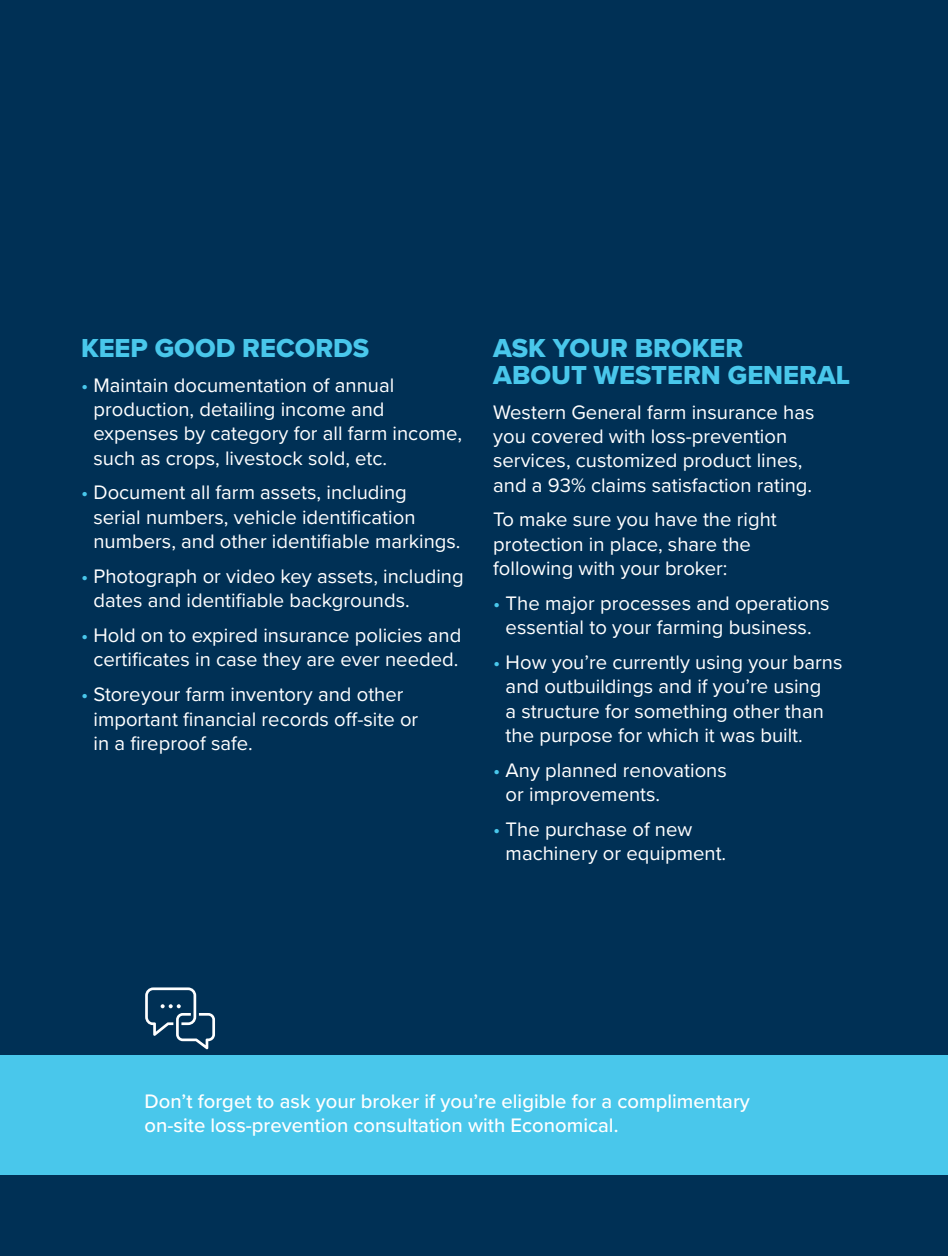
<style>
.page{position:relative;width:948px;height:1256px;background:#003055}
.page>*{position:absolute;margin:0;border:0;box-sizing:border-box;transform-origin:0 0}
.t1{font:27px/27px "Proxima Nova Extrabld";color:#49c7eb}
.t2{font:20.25px/24.3px "Proxima Nova";color:#fff}
.t3{font:500 20.25px/24.3px "Proxima Nova";color:#fff}
.s1{color:#49c7eb}
</style>
<div class="page">
<div style="left:0;top:1055px;width:948px;height:119px;background:#49c7eb"></div>
<svg style="left:145px;top:987px;width:70px;height:62px"></svg>
<h1 class="t1" style="left:81px;top:334px;width:290px">KEEP GOOD RECORDS</h1>
<h1 class="t1" style="left:493px;top:334px;width:358px">ASK YOUR BROKER<br>ABOUT WESTERN GENERAL</h1>
<p class="t2" style="left:493px;top:399px;width:323px">Western General farm insurance has you covered with loss-prevention services, customized product lines, and a 93% claims satisfaction rating.</p>
<p class="t2" style="left:493px;top:506px;width:285px">To make sure you have the right protection in place, share the following with your broker:</p>
<p class="t2" style="left:93px;top:372px;width:370px;text-indent:-12px"><span class="s1">•</span> Maintain documentation of annual production, detailing income and expenses by category for all farm income, such as crops, livestock sold, etc.</p>
<p class="t2" style="left:93px;top:479px;width:369px;text-indent:-12px"><span class="s1">•</span> Document all farm assets, including<br>serial numbers, vehicle identifcation numbers, and other identifable markings.</p>
<p class="t2" style="left:93px;top:563px;width:372px;text-indent:-12px"><span class="s1">•</span> Photograph or video key assets, including dates and identifable backgrounds.</p>
<p class="t2" style="left:81px;top:622px;width:382px;text-align:center"><span class="s1">•</span> Hold on to expired insurance policies and certifcates in case they are ever needed.</p>
<p class="t2" style="left:93px;top:681px;width:326px;text-indent:-12px"><span class="s1">•</span> Storeyour farm inventory and other important fnancial records of-site or in a freproof safe.</p>
<p class="t2" style="left:493px;top:590px;width:338px;text-align:center"><span class="s1">•</span> The major processes and operations essential to your farming business.</p>
<p class="t2" style="left:506px;top:649px;width:338px;text-indent:-12px"><span class="s1">•</span> How you’re currently using your barns and outbuildings and if you’re using<br>a structure for something other than the purpose for which it was built.</p>
<p class="t2" style="left:506px;top:757px;width:223px;text-indent:-12px"><span class="s1">•</span> Any planned renovations or improvements.</p>
<p class="t2" style="left:505px;top:816px;width:222px;text-indent:-12px"><span class="s1">•</span> The purchase of new machinery or equipment.</p>
<p class="t3" style="left:145px;top:1087px;width:607px">Don’t forget to ask your broker if you’re eligible for a complimentary on-site loss-prevention consultation with Economical.</p>
</div>
